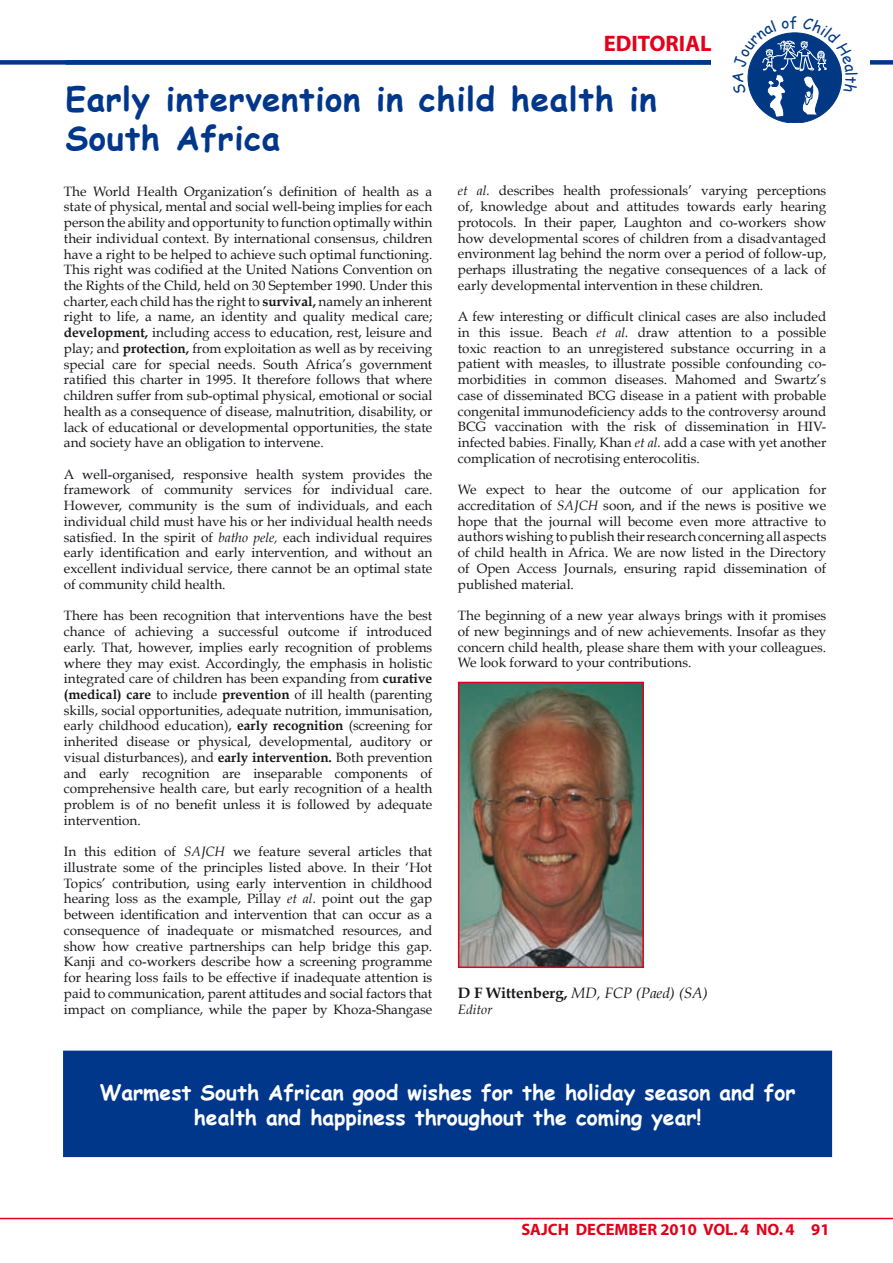
<style>
.page{position:relative;width:893px;height:1263px;background:#fff}
.page>*{position:absolute;margin:0;border:0;box-sizing:border-box;transform-origin:0 0}
.t1{font:700 33px/39.6px "Comic Sans MS";letter-spacing:.02em;color:#00378b}
.t2{font:700 22.5px "Myriad";color:#e2001a}
.t3{font:700 21px/25.2px "Comic Sans MS";color:#fff;text-align:center}
.t4{font:700 16.5px "Myriad";color:#e2001a}
.t5{font:15.3px "Comic Sans MS";color:#003883;scale:.96 1}
.t6{font:italic 15px "Book Antiqua";color:#1a171c}
.t7{font:13.5px/15.8px "Book Antiqua";color:#1a171c;text-align:justify}
.t8{font:italic 13.5px "Book Antiqua";color:#1a171c}
.s1{font-weight:700}
.s2{font-style:italic}
.s3{font-weight:700;font-style:normal}
</style>
<div class="page">
<hr style="left:0;top:1218px;width:893px;height:1px;background:#e2001a">
<div style="left:0;top:60px;width:833px;height:5px;background:#00378b"></div>
<div style="left:66px;top:60px;width:827px;height:5px;background:#00378b"></div>
<div style="left:711px;top:56px;width:158px;height:13px;background:#fff"></div>
<div style="left:65px;top:1052px;width:766px;height:103px;background:#00378b"></div>
<div style="left:63px;top:1050px;width:769px;height:107px;border:3px solid #00378b"></div>
<img style="left:461px;top:685px;width:180px;height:280px">
<div style="left:458px;top:682px;width:186px;height:286px;border:2px solid #e2001a"></div>
<svg style="left:747px;top:32px;width:95px;height:86px"></svg>
<h2 class="t2" style="left:604px;top:32px;width:109px">EDITORIAL</h2>
<h1 class="t1" style="left:65px;top:78px;width:593px">Early intervention in child health in<br>South Africa</h1>
<p class="t5" style="left:727px;top:83px;width:13px;rotate:-90deg">A</p>
<p class="t7" style="left:64px;top:183px;width:370px">The World Health Organization’s definition of health as a state of physical, mental and social well-being implies for each person the ability and opportunity to function optimally within their individual context. By international consensus, children have a right to be helped to achieve such optimal functioning.<br>This right was codified at the United Nations Convention on the Rights of the Child, held on 30 September 1990. Under this charter, each child has the right to <span class="s1">survival,</span> namely an inherent right to life, a name, an identity and quality medical care; <span class="s1">development,</span> including access to education, rest, leisure and play; and <span class="s1">protection,</span> from exploitation as well as by receiving special care for special needs. South Africa’s government ratified this charter in 1995. It therefore follows that where children suffer from sub-optimal physical, emotional or social health as a consequence of disease, malnutrition, disability, or lack of educational or developmental opportunities, the state and society have an obligation to intervene.</p>
<p class="t7" style="left:64px;top:466px;width:370px">A well-organised, responsive health system provides the framework of community services for individual care.<br>However, community is the sum of individuals, and each individual child must have his or her individual health needs satisfied. In the spirit of <span class="s2">batho pele,</span> each individual requires early identification and early intervention, and without an excellent individual service, there cannot be an optimal state of community child health.</p>
<p class="t7" style="left:64px;top:608px;width:370px">There has been recognition that interventions have the best chance of achieving a successful outcome if introduced early. That, however, implies early recognition of problems where they may exist. Accordingly, the emphasis in holistic integrated care of children has been expanding from <span class="s1">curative (medical) care</span> to include <span class="s1">prevention</span> of ill health (parenting skills, social opportunities, adequate nutrition, immunisation, early childhood education), <span class="s1">early recognition</span> (screening for inherited disease or physical, developmental, auditory or visual disturbances), and <span class="s1">early intervention.</span> Both prevention and early recognition are inseparable components of comprehensive health care, but early recognition of a health problem is of no benefit unless it is followed by adequate intervention.</p>
<p class="t7" style="left:64px;top:844px;width:370px">In this edition of <span class="s2">SAJCH</span> we feature several articles that illustrate some of the principles listed above. In their ‘Hot Topics’ contribution, using early intervention in childhood hearing loss as the example, Pillay <span class="s2">et al.</span> point out the gap between identification and intervention that can occur as a consequence of inadequate or mismatched resources, and show how creative partnerships can help bridge this gap.<br>Kanji and co-workers describe how a screening programme for hearing loss fails to be effective if inadequate attention is paid to communication, parent attitudes and social factors that impact on compliance, while the paper by Khoza-Shangase</p>
<p class="t7" style="left:458px;top:183px;width:370px"><span class="s2">et al.</span> describes health professionals’ varying perceptions of, knowledge about and attitudes towards early hearing protocols. In their paper, Laughton and co-workers show how developmental scores of children from a disadvantaged environment lag behind the norm over a period of follow-up, perhaps illustrating the negative consequences of a lack of early developmental intervention in these children.</p>
<p class="t7" style="left:458px;top:309px;width:370px">A few interesting or difficult clinical cases are also included in this issue. Beach <span class="s2">et al.</span> draw attention to a possible toxic reaction to an unregistered substance occurring in a patient with measles, to illustrate possible confounding co&shy;morbidities in common diseases. Mahomed and Swartz’s case of disseminated BCG disease in a patient with probable congenital immunodeficiency adds to the controversy around BCG vaccination with the risk of dissemination in HIV&shy;infected babies. Finally, Khan <span class="s2">et al.</span> add a case with yet another complication of necrotising enterocolitis.</p>
<p class="t7" style="left:458px;top:482px;width:370px">We expect to hear the outcome of our application for accreditation of <span class="s2">SAJCH</span> soon, and if the news is positive we hope that the journal will become even more attractive to authors wishing to publish their research concerning all aspects of child health in Africa. We are now listed in the Directory of Open Access Journals, ensuring rapid dissemination of published material.</p>
<p class="t7" style="left:458px;top:608px;width:370px">The beginning of a new year always brings with it promises of new beginnings and of new achievements. Insofar as they concern child health, please share them with your colleagues.<br>We look forward to your contributions.</p>
<p class="t6" style="left:458px;top:984px;width:251px"><span class="s3">D F Wittenberg,</span> MD, FCP (Paed) (SA)</p>
<p class="t8" style="left:458px;top:1001px;width:36px">Editor</p>
<h3 class="t3" style="left:100px;top:1079px;width:697px">Warmest South African good wishes for the holiday season and for health and happiness throughout the coming year!</h3>
<p class="t4" style="left:521px;top:1220px;width:310px">SAJCH DECEMBER 2010 VOL. 4 NO. 4 91</p>
</div>
